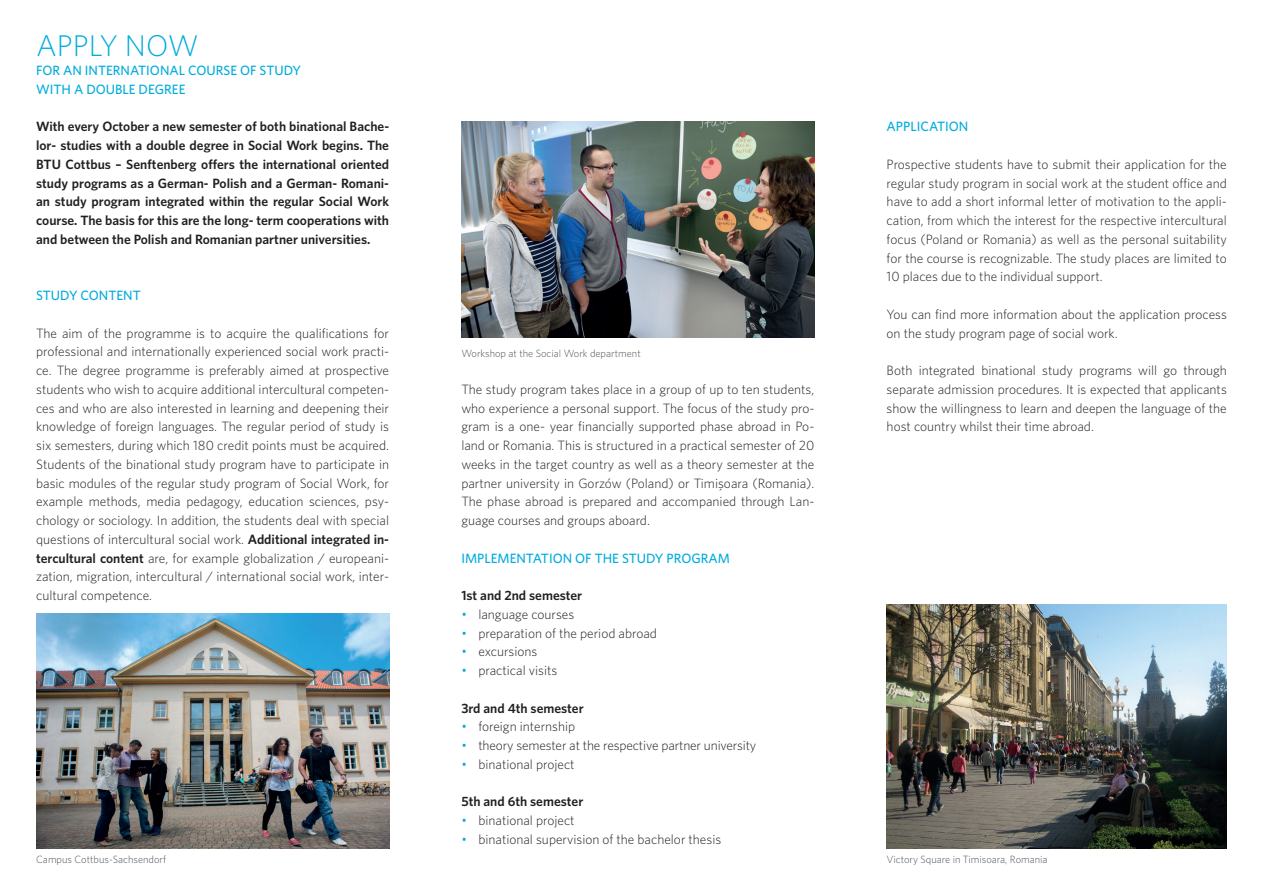
<style>
.page{position:relative;width:1263px;height:893px;background:#fff}
.page>*{position:absolute;margin:0;border:0;box-sizing:border-box;transform-origin:0 0}
.t1{font:300 30px "Whitney";color:#00acdd}
.t2{font:300 13.5px/18.8px "Whitney";color:#231f20;text-align:justify}
.t3{font:600 13.5px/18.8px "Whitney";color:#231f20;text-align:justify}
.t4{font:500 13.5px/18.8px "Whitney";color:#00acdd}
.t5{font:300 10.5px "Whitney";color:#4d545a}
.s1{font-weight:600}
.s2{color:#00acdd}
</style>
<div class="page">
<img style="left:461px;top:121px;width:353px;height:217px">
<img style="left:887px;top:605px;width:340px;height:244px">
<img style="left:36px;top:613px;width:353px;height:236px">
<h1 class="t1" style="left:36px;top:25px;width:164px">APPLY NOW</h1>
<p class="t4" style="left:36px;top:61px;width:266px">FOR AN INTERNATIONAL COURSE OF STUDY<br>WITH A DOUBLE DEGREE</p>
<p class="t3" style="left:36px;top:117px;width:354px">With every October a new semester of both binational Bache&shy;lor- studies with a double degree in Social Work begins. The BTU Cottbus – Senftenberg offers the international oriented study programs as a German- Polish and a German- Romani&shy;an study program integrated within the regular Social Work course. The basis for this are the long- term cooperations with and between the Polish and Romanian partner universities.</p>
<p class="t4" style="left:36px;top:286px;width:106px">STUDY CONTENT</p>
<p class="t2" style="left:36px;top:323px;width:354px">The aim of the programme is to acquire the qualifications for professional and internationally experienced social work practi&shy;ce. The degree programme is preferably aimed at prospective students who wish to acquire additional intercultural competen&shy;ces and who are also interested in learning and deepening their knowledge of foreign languages. The regular period of study is six semesters, during which 180 credit points must be acquired.<br>Students of the binational study program have to participate in basic modules of the regular study program of Social Work, for example methods, media pedagogy, education sciences, psy&shy;chology or sociology. In addition, the students deal with special questions of intercultural social work. <span class="s1">Additional integrated in&shy;tercultural content</span> are, for example globalization / europeani&shy;zation, migration, intercultural / international social work, inter&shy;cultural competence.</p>
<p class="t5" style="left:461px;top:346px;width:181px">Workshop at the Social Work department</p>
<p class="t2" style="left:461px;top:379px;width:354px">The study program takes place in a group of up to ten students, who experience a personal support. The focus of the study pro&shy;gram is a one- year financially supported phase abroad in Po&shy;land or Romania. This is structured in a practical semester of 20 weeks in the target country as well as a theory semester at the partner university in Gorzów (Poland) or Timişoara (Romania).<br>The phase abroad is prepared and accompanied through Lan&shy;guage courses and groups aboard.</p>
<p class="t4" style="left:461px;top:548px;width:270px">IMPLEMENTATION OF THE STUDY PROGRAM</p>
<p class="t3" style="left:461px;top:586px;width:122px">1st and 2nd semester</p>
<p class="t2" style="left:461px;top:604px;width:114px"><span class="s2">•</span> language courses</p>
<p class="t2" style="left:461px;top:623px;width:197px"><span class="s2">•</span> preparation of the period abroad</p>
<p class="t2" style="left:461px;top:642px;width:77px"><span class="s2">•</span> excursions</p>
<p class="t2" style="left:461px;top:661px;width:97px"><span class="s2">•</span> practical visits</p>
<p class="t3" style="left:461px;top:698px;width:124px">3rd and 4th semester</p>
<p class="t2" style="left:461px;top:717px;width:115px"><span class="s2">•</span> foreign internship</p>
<p class="t2" style="left:461px;top:736px;width:296px"><span class="s2">•</span> theory semester at the respective partner university</p>
<p class="t2" style="left:461px;top:754px;width:115px"><span class="s2">•</span> binational project</p>
<p class="t3" style="left:461px;top:792px;width:123px">5th and 6th semester</p>
<p class="t2" style="left:461px;top:811px;width:115px"><span class="s2">•</span> binational project</p>
<p class="t2" style="left:461px;top:829px;width:261px"><span class="s2">•</span> binational supervision of the bachelor thesis</p>
<p class="t4" style="left:887px;top:117px;width:83px">APPLICATION</p>
<p class="t2" style="left:887px;top:154px;width:342px">Prospective students have to submit their application for the regular study program in social work at the student office and have to add a short informal letter of motivation to the appli&shy;cation, from which the interest for the respective intercultural focus (Poland or Romania) as well as the personal suitability for the course is recognizable. The study places are limited to 10 places due to the individual support.</p>
<p class="t2" style="left:887px;top:304px;width:342px">You can find more information about the application process on the study program page of social work.</p>
<p class="t2" style="left:887px;top:361px;width:342px">Both integrated binational study programs will go through separate admission procedures. It is expected that applicants show the willingness to learn and deepen the language of the host country whilst their time abroad.</p>
<p class="t5" style="left:36px;top:852px;width:131px">Campus Cottbus-Sachsendorf</p>
<p class="t5" style="left:887px;top:852px;width:163px">Victory Square in Timisoara, Romania</p>
</div>
